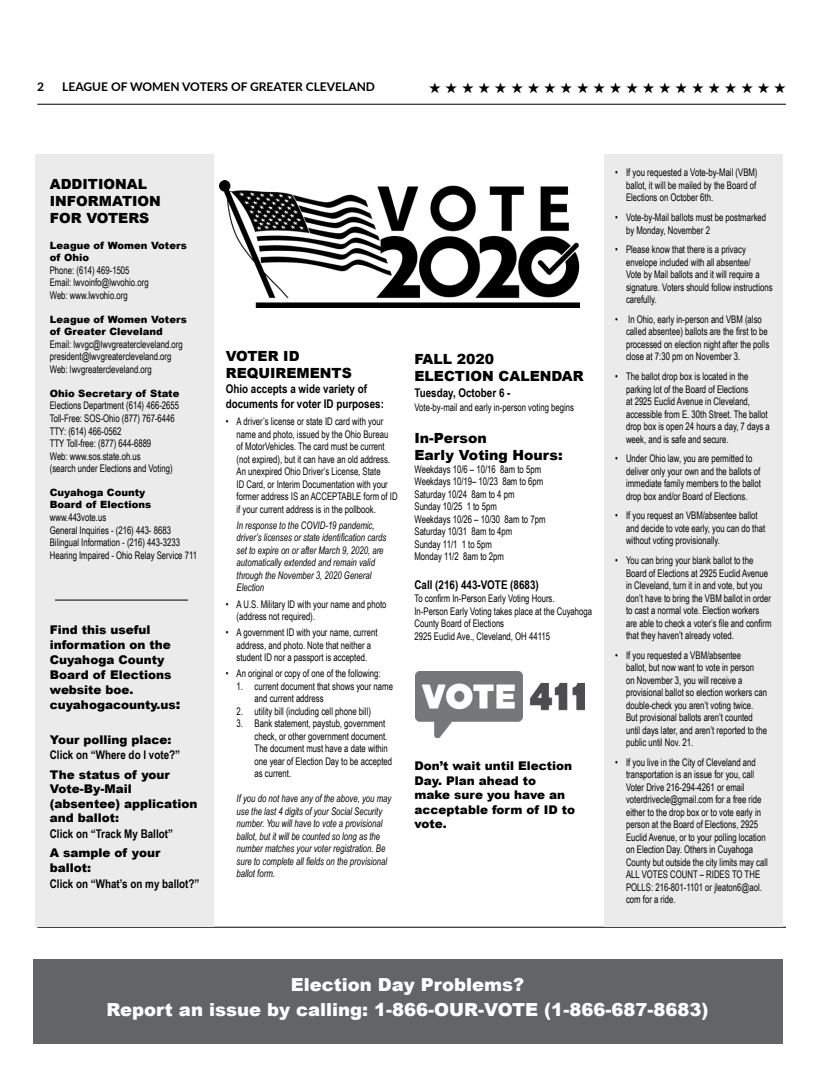
<style>
.page{position:relative;width:819px;height:1080px;background:#fff}
.page>*{position:absolute;margin:0;border:0;box-sizing:border-box;transform-origin:0 0}
.t1{font:900 18px/25.2px "Arial";color:#fff;text-align:center}
.t2{font:15px "Zapf Dingbats ITC";color:#000}
.t3{font:900 14px/16.8px "Arial";color:#000}
.t4{font:900 12px/14.4px "Arial";color:#000}
.t5{font:700 12px/14.4px "Arial Narrow";color:#000}
.t6{font:700 12px "Lato";color:#000}
.t7{font:10.5px/12.5px "Arial Narrow";color:#000;scale:.9 1}
.t8{font:italic 10.5px/12.5px "Arial Narrow";color:#000;scale:.9 1}
.t9{font:900 10px/12px "Arial";color:#000}
.s1{font-size:14px}
</style>
<div class="page">
<hr style="left:37px;top:104px;width:748px;height:1px;background:#000">
<hr style="left:37px;top:927px;width:748px;height:1px;background:#000">
<div style="left:603px;top:154px;width:179px;height:773px;background:#ebebec"></div>
<div style="left:35px;top:154px;width:179px;height:773px;background:#ebebec"></div>
<img style="left:219px;top:180px;width:360px;height:127px">
<div style="left:33px;top:959px;width:749px;height:85px;background:#636466"></div>
<hr style="left:55px;top:600px;width:133px;height:1px;background:#000">
<img style="left:415px;top:671px;width:169px;height:66px">
<p class="t6" style="left:37px;top:78px;width:8px">2</p>
<p class="t6" style="left:62px;top:78px;width:314px">LEAGUE OF WOMEN VOTERS OF GREATER CLEVELAND</p>
<h2 class="t2" style="left:428px;top:81px;width:358px">★ ★ ★ ★ ★ ★ ★ ★ ★ ★ ★ ★ ★ ★ ★ ★ ★ ★ ★ ★ ★ ★</h2>
<h3 class="t3" style="left:50px;top:175px;width:113px">ADDITIONAL<br>INFORMATION<br>FOR VOTERS</h3>
<p class="t9" style="left:50px;top:239px;width:138px">League of Women Voters of Ohio</p>
<p class="t7" style="left:50px;top:263px;width:111px">Phone: (614) 469-1505<br>Email: lwvoinfo@lwvohio.org<br>Web: www.lwvohio.org</p>
<p class="t9" style="left:50px;top:313px;width:138px">League of Women Voters of Greater Cleveland</p>
<p class="t7" style="left:50px;top:337px;width:149px">Email: lwvgc@lwvgreatercleveland.org president@lwvgreatercleveland.org<br>Web: lwvgreatercleveland.org</p>
<p class="t9" style="left:50px;top:387px;width:131px">Ohio Secretary of State</p>
<p class="t7" style="left:50px;top:399px;width:145px">Elections Department (614) 466-2655<br>Toll-Free: SOS-Ohio (877) 767-6446<br>TTY: (614) 466-0562<br>TTY Toll-free: (877) 644-6889<br>Web: www.sos.state.oh.us<br>(search under Elections and Voting)</p>
<p class="t9" style="left:50px;top:487px;width:103px">Cuyahoga County<br>Board of Elections</p>
<p class="t7" style="left:50px;top:511px;width:165px">www.443vote.us<br>General Inquiries - (216) 443- 8683<br>Bilingual Information - (216) 443-3233<br>Hearing Impaired - Ohio Relay Service 711</p>
<p class="t4" style="left:50px;top:622px;width:132px;line-height:15px">Find this useful information on the<br>Cuyahoga County<br>Board of Elections website boe. cuyahogacounty.us<span class="s1">:</span></p>
<p class="t4" style="left:50px;top:732px;width:123px">Your polling place:</p>
<p class="t5" style="left:50px;top:747px;width:132px">Click on “Where do I vote?”</p>
<p class="t4" style="left:50px;top:767px;width:149px">The status of your<br>Vote-By-Mail (absentee) application and ballot:</p>
<p class="t5" style="left:50px;top:826px;width:125px">Click on “Track My Ballot”</p>
<p class="t4" style="left:50px;top:846px;width:112px">A sample of your ballot:</p>
<p class="t5" style="left:50px;top:876px;width:151px">Click on “What’s on my ballot?”</p>
<h3 class="t3" style="left:226px;top:347px;width:127px">VOTER ID<br>REQUIREMENTS</h3>
<p class="t5" style="left:226px;top:381px;width:160px">Ohio accepts a wide variety of documents for voter ID purposes:</p>
<p class="t7" style="left:236px;top:415px;width:180px;text-indent:-11px">• A driver’s license or state ID card with your name and photo, issued by the Ohio Bureau<br>of MotorVehicles. The card must be current (not expired), but it can have an old address.<br>An unexpired Ohio Driver’s License, State<br>ID Card, or Interim Documentation with your former address IS an ACCEPTABLE form of ID if your current address is in the pollbook.</p>
<p class="t8" style="left:236px;top:519px;width:168px">In response to the COVID-19 pandemic, driver’s licenses or state identification cards set to expire on or after March 9, 2020, are automatically extended and remain valid through the November 3, 2020 General Election</p>
<p class="t7" style="left:236px;top:597px;width:168px;text-indent:-11px">• A U.S. Military ID with your name and photo (address not required).</p>
<p class="t7" style="left:226px;top:626px;width:170px;text-align:center">• A government ID with your name, current address, and photo. Note that neither a student ID nor a passport is accepted.</p>
<p class="t7" style="left:226px;top:667px;width:173px">• An original or copy of one of the following:</p>
<p class="t7" style="left:254px;top:679px;width:155px;text-indent:-18px">1. current document that shows your name and current address</p>
<p class="t7" style="left:236px;top:704px;width:151px">2. utility bill (including cell phone bill)</p>
<p class="t7" style="left:254px;top:717px;width:154px;text-indent:-18px">3. Bank statement, paystub, government check, or other government document.<br>The document must have a date within one year of Election Day to be accepted as current.</p>
<p class="t8" style="left:236px;top:792px;width:173px">If you do not have any of the above, you may use the last 4 digits of your Social Security number. You will have to vote a provisional ballot, but it will be counted so long as the number matches your voter registration. Be sure to complete all fields on the provisional ballot form.</p>
<h3 class="t3" style="left:414px;top:350px;width:170px">FALL 2020<br>ELECTION CALENDAR</h3>
<p class="t5" style="left:414px;top:385px;width:97px">Tuesday, October 6 -</p>
<p class="t7" style="left:414px;top:400px;width:179px">Vote-by-mail and early in-person voting begins</p>
<h3 class="t3" style="left:414px;top:430px;width:150px">In-Person<br>Early Voting Hours:</h3>
<p class="t7" style="left:414px;top:462px;width:147px">Weekdays 10/6 – 10/16 8am to 5pm<br>Weekdays 10/19– 10/23 8am to 6pm<br>Saturday 10/24 8am to 4 pm<br>Sunday 10/25 1 to 5pm<br>Weekdays 10/26 – 10/30 8am to 7pm<br>Saturday 10/31 8am to 4pm<br>Sunday 11/1 1 to 5pm<br>Monday 11/2 8am to 2pm</p>
<p class="t5" style="left:414px;top:577px;width:126px">Call (216) 443-VOTE (8683)</p>
<p class="t7" style="left:414px;top:592px;width:199px">To confirm In-Person Early Voting Hours.<br>In-Person Early Voting takes place at the Cuyahoga County Board of Elections<br>2925 Euclid Ave., Cleveland, OH 44115</p>
<p class="t4" style="left:414px;top:759px;width:162px">Don’t wait until Election<br>Day. Plan ahead to<br>make sure you have an acceptable form of ID to vote.</p>
<p class="t7" style="left:625px;top:166px;width:147px;text-indent:-11px">• If you requested a Vote-by-Mail (VBM) ballot, it will be mailed by the Board of<br>Elections on October 6th.</p>
<p class="t7" style="left:625px;top:211px;width:157px;text-indent:-11px">• Vote-by-Mail ballots must be postmarked by Monday, November 2</p>
<p class="t7" style="left:625px;top:243px;width:164px;text-indent:-11px">• Please know that there is a privacy envelope included with all absentee/<br>Vote by Mail ballots and it will require a signature. Voters should follow instructions carefully.</p>
<p class="t7" style="left:625px;top:313px;width:160px;text-indent:-11px">• In Ohio, early in-person and VBM (also called absentee) ballots are the first to be processed on election night after the polls close at 7:30 pm on November 3.</p>
<p class="t7" style="left:625px;top:370px;width:161px;text-indent:-11px">• The ballot drop box is located in the parking lot of the Board of Elections<br>at 2925 Euclid Avenue in Cleveland, accessible from E. 30th Street. The ballot drop box is open 24 hours a day, 7 days a week, and is safe and secure.</p>
<p class="t7" style="left:625px;top:452px;width:151px;text-indent:-11px">• Under Ohio law, you are permitted to deliver only your own and the ballots of immediate family members to the ballot drop box and/or Board of Elections.</p>
<p class="t7" style="left:625px;top:509px;width:156px;text-indent:-11px">• If you request an VBM/absentee ballot and decide to vote early, you can do that without voting provisionally.</p>
<p class="t7" style="left:625px;top:554px;width:163px;text-indent:-11px">• You can bring your blank ballot to the Board of Elections at 2925 Euclid Avenue in Cleveland, turn it in and vote, but you don’t have to bring the VBM ballot in order to cast a normal vote. Election workers are able to check a voter’s file and confirm that they haven’t already voted.</p>
<p class="t7" style="left:625px;top:648px;width:158px;text-indent:-11px">• If you requested a VBM/absentee<br>ballot, but now want to vote in person<br>on November 3, you will receive a provisional ballot so election workers can double-check you aren’t voting twice.<br>But provisional ballots aren’t counted until days later, and aren’t reported to the public until Nov. 21.</p>
<p class="t7" style="left:625px;top:756px;width:159px;text-indent:-11px">• If you live in the City of Cleveland and transportation is an issue for you, call Voter Drive 216-294-4261 or email voterdrivecle@gmail.com for a free ride either to the drop box or to vote early in person at the Board of Elections, 2925<br>Euclid Avenue, or to your polling location on Election Day. Others in Cuyahoga County but outside the city limits may call ALL VOTES COUNT – RIDES TO THE POLLS: 216-801-1101 or jleaton6@aol. com for a ride.</p>
<h1 class="t1" style="left:106px;top:971px;width:603px">Election Day Problems?<br>Report an issue by calling: 1-866-OUR-VOTE (1-866-687-8683)</h1>
</div>
